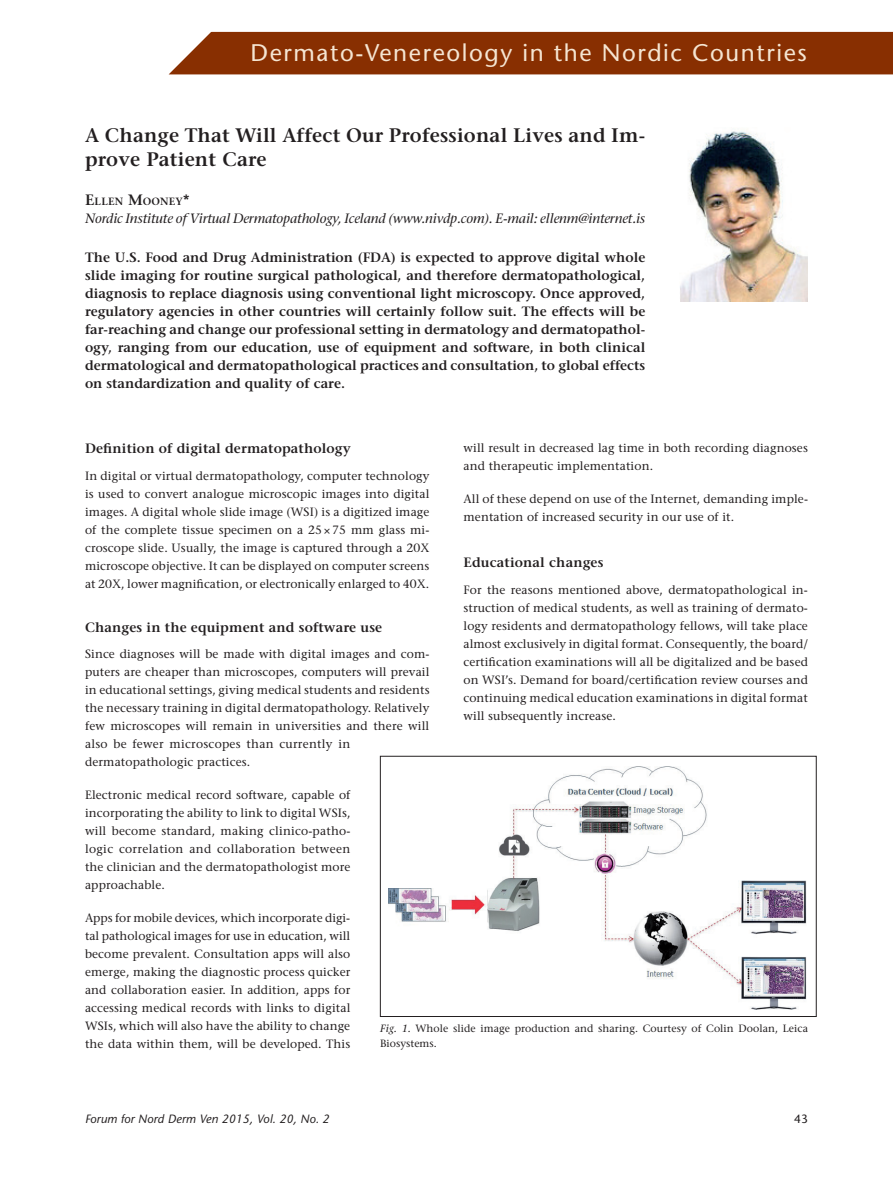
<style>
.page{position:relative;width:893px;height:1191px;background:#fff}
.page>*{position:absolute;margin:0;border:0;box-sizing:border-box;transform-origin:0 0}
.t1{font:24px "Stone Sans";letter-spacing:.065em;color:#f5e5d2}
.t2{font:600 19.5px/23.4px "Stone Serif";letter-spacing:.01em;color:#231f20}
.t3{font:600 13.5px/18px "Stone Serif";letter-spacing:.01em;color:#231f20;text-align:justify}
.t4{font:italic 13.5px "Stone Serif";letter-spacing:-.01em;color:#231f20}
.t5{font:12px/18px "Stone Serif";letter-spacing:.01em;color:#231f20;text-align:justify}
.t6{font:italic 12px "Stone Sans";letter-spacing:.01em;color:#231f20}
.t7{font:12px "Stone Sans";color:#231f20}
.t8{font:10.5px/15px "Stone Serif";letter-spacing:.005em;color:#231f20}
.t9{font:600 10.5px "Stone Serif";letter-spacing:.015em;color:#231f20}
.s1{font-size:15px}
.s2{font-style:italic}
</style>
<div class="page">
<svg style="left:168px;top:31px;width:725px;height:44px;background:#8f3b10"></svg>
<img style="left:680px;top:131px;width:128px;height:170px">
<img style="left:388px;top:766px;width:419px;height:243px">
<div style="left:380px;top:756px;width:436px;height:260px;border:1px solid #231f20"></div>
<h1 class="t1" style="left:250px;top:38px;width:558px">Dermato-Venereology in the Nordic Countries</h1>
<h2 class="t2" style="left:85px;top:124px;width:562px">A Change That Will Affect Our Professional Lives and Im&shy;prove Patient Care</h2>
<p class="t9" style="left:85px;top:195px;width:106px"><span class="s1">E</span>LLEN <span class="s1">M</span>OONEY<span class="s1">*</span></p>
<p class="t4" style="left:85px;top:210px;width:562px">Nordic Institute of Virtual Dermatopathology, Iceland (www.nivdp.com). E-mail: ellenm@internet.is</p>
<p class="t3" style="left:85px;top:248px;width:562px">The U.S. Food and Drug Administration (FDA) is expected to approve digital whole slide imaging for routine surgical pathological, and therefore dermatopathological, diagnosis to replace diagnosis using conventional light microscopy. Once approved, regulatory agencies in other countries will certainly follow suit. The effects will be far-reaching and change our professional setting in dermatology and dermatopathol&shy;ogy, ranging from our education, use of equipment and software, in both clinical dermatological and dermatopathological practices and consultation, to global effects on standardization and quality of care.</p>
<p class="t3" style="left:85px;top:439px;width:267px">Definition of digital dermatopathology</p>
<p class="t5" style="left:85px;top:466px;width:346px">In digital or virtual dermatopathology, computer technology is used to convert analogue microscopic images into digital images. A digital whole slide image (WSI) is a digitized image of the complete tissue specimen on a 25 75 mm glass mi&shy;croscope slide. Usually, the image is captured through a 20X microscope objective. It can be displayed on computer screens at 20X, lower magnification, or electronically enlarged to 40X.</p>
<p class="t3" style="left:85px;top:618px;width:299px">Changes in the equipment and software use</p>
<p class="t5" style="left:85px;top:645px;width:346px;text-align:left">Since diagnoses will be made with digital images and com&shy;puters are cheaper than microscopes, computers will prevail in educational settings, giving medical students and residents the necessary training in digital dermatopathology. Relatively few microscopes will remain in universities and there will also be fewer microscopes than currently in dermatopathologic practices.</p>
<p class="t5" style="left:85px;top:786px;width:267px">Electronic medical record software, capable of incorporating the ability to link to digital WSIs, will become standard, making clinico-patho&shy;logic correlation and collaboration between the clinician and the dermatopathologist more approachable.</p>
<p class="t5" style="left:85px;top:908px;width:267px">Apps for mobile devices, which incorporate digi&shy;tal pathological images for use in education, will become prevalent. Consultation apps will also emerge, making the diagnostic process quicker and collaboration easier. In addition, apps for accessing medical records with links to digital WSIs, which will also have the ability to change the data within them, will be developed. This</p>
<p class="t5" style="left:463px;top:439px;width:346px">will result in decreased lag time in both recording diagnoses and therapeutic implementation.</p>
<p class="t5" style="left:463px;top:490px;width:346px">All of these depend on use of the Internet, demanding imple&shy;mentation of increased security in our use of it.</p>
<p class="t3" style="left:463px;top:553px;width:141px">Educational changes</p>
<p class="t5" style="left:463px;top:580px;width:346px">For the reasons mentioned above, dermatopathological in&shy;struction of medical students, as well as training of dermato&shy;logy residents and dermatopathology fellows, will take place almost exclusively in digital format. Consequently, the board/ certification examinations will all be digitalized and be based on WSI’s. Demand for board/certification review courses and continuing medical education examinations in digital format will subsequently increase.</p>
<p class="t8" style="left:380px;top:1021px;width:429px"><span class="s2">Fig. 1.</span> Whole slide image production and sharing. Courtesy of Colin Doolan, Leica<br>Biosystems.</p>
<p class="t6" style="left:85px;top:1112px;width:246px">Forum for Nord Derm Ven 2015, Vol. 20, No. 2</p>
<p class="t7" style="left:794px;top:1112px;width:15px">43</p>
</div>
